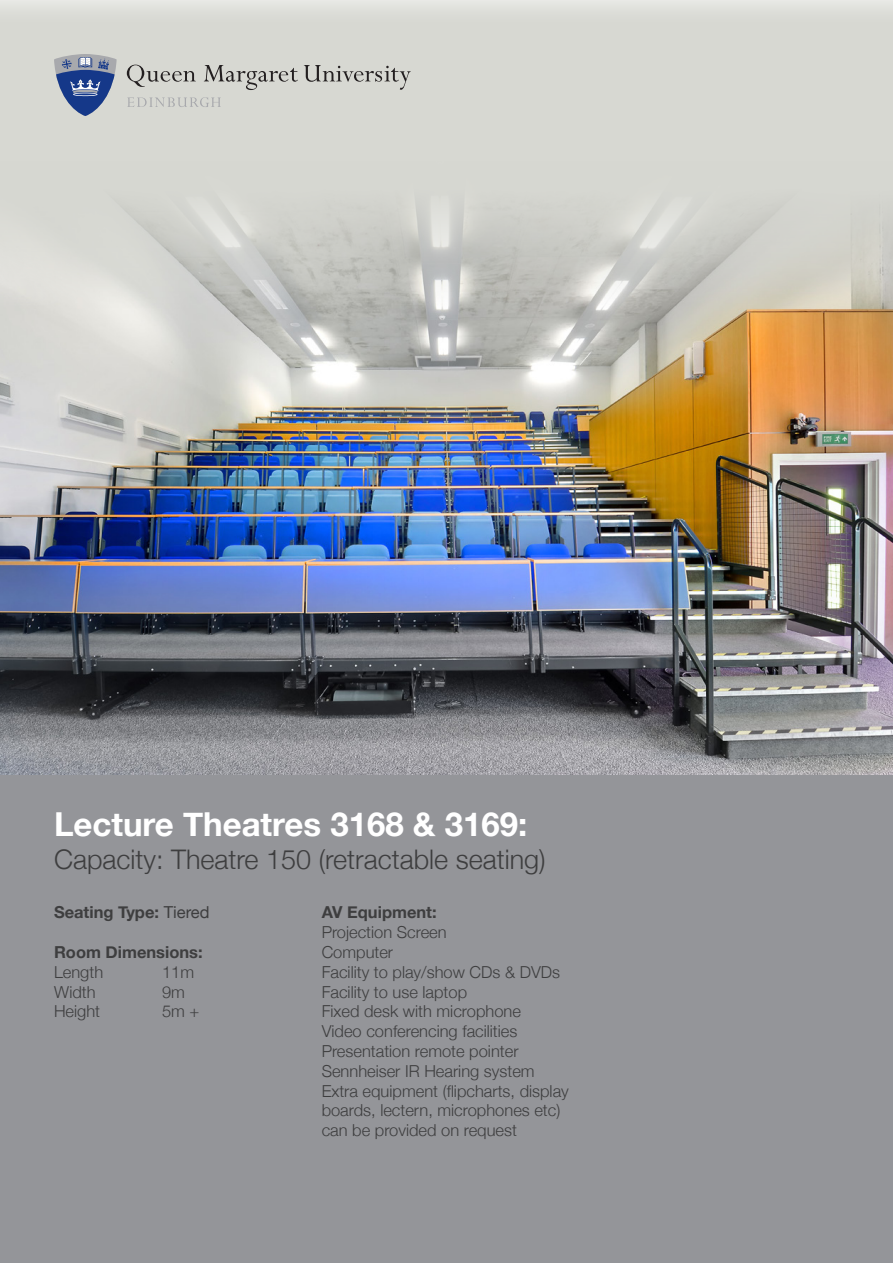
<style>
.page{position:relative;width:893px;height:1263px;background:#fff}
.page>*{position:absolute;margin:0;border:0;box-sizing:border-box;transform-origin:0 0}
.t1{font:700 33px "Helvetica Neue";color:#fff}
.t2{font:300 27px "Helvetica Neue";color:#3e3e3f}
.t3{font:300 16.5px/19.8px "Helvetica Neue";color:#3e3e3f}
.t4{font:700 16.5px "Helvetica Neue";color:#3e3e3f}
.s1{font-weight:400}
</style>
<div class="page">
<div style="left:0;top:775px;width:893px;height:488px;background:#949599"></div>
<div style="left:0;top:0;width:893px;height:162px;background:#d7d8d2"></div>
<img style="left:0;top:162px;width:893px;height:613px">
<svg style="left:54px;top:54px;width:63px;height:62px;background:#7888ab"></svg>
<svg style="left:127px;top:65px;width:69px;height:22px;background:#b8b8b3"></svg>
<svg style="left:204px;top:65px;width:94px;height:25px;background:#b9b9b4"></svg>
<svg style="left:304px;top:65px;width:107px;height:25px;background:#bcbcb7"></svg>
<svg style="left:127px;top:97px;width:94px;height:10px"></svg>
<h1 class="t1" style="left:54px;top:804px;width:475px">Lecture Theatres 3168 &amp; 3169:</h1>
<h2 class="t2" style="left:54px;top:842px;width:493px">Capacity: Theatre 150 (retractable seating)</h2>
<p class="t4" style="left:54px;top:902px;width:157px">Seating Type: <span class="s1">Tiered</span></p>
<p class="t4" style="left:54px;top:942px;width:150px">Room Dimensions:</p>
<p class="t3" style="left:54px;top:961px;width:51px">Length</p>
<p class="t3" style="left:162px;top:961px;width:34px">11m</p>
<p class="t3" style="left:54px;top:981px;width:43px">Width</p>
<p class="t3" style="left:162px;top:981px;width:24px">9m</p>
<p class="t3" style="left:54px;top:1001px;width:48px">Height</p>
<p class="t3" style="left:162px;top:1001px;width:39px">5m +</p>
<p class="t4" style="left:322px;top:902px;width:117px">AV Equipment:</p>
<p class="t3" style="left:322px;top:922px;width:249px">Projection Screen<br>Computer<br>Facility to play/show CDs &amp; DVDs<br>Facility to use laptop<br>Fixed desk with microphone<br>Video conferencing facilities<br>Presentation remote pointer<br>Sennheiser IR Hearing system<br>Extra equipment (flipcharts, display boards, lectern, microphones etc) can be provided on request</p>
</div>
